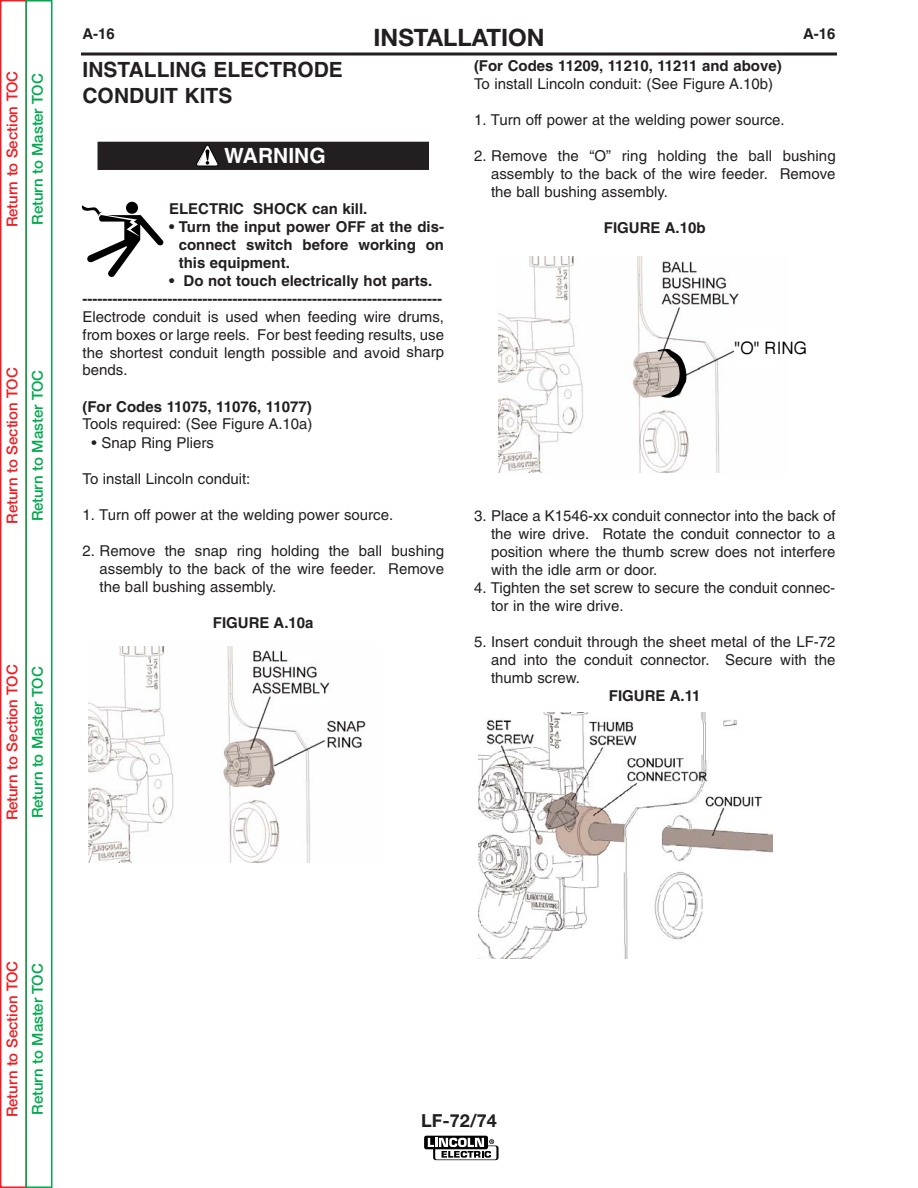
<style>
.page{position:relative;width:918px;height:1188px;background:#fff}
.page>*{position:absolute;margin:0;border:0;box-sizing:border-box;transform-origin:0 0}
.t1{font:700 24px "Helvetica Neue";color:#231f20}
.t2{font:700 21px/25.2px "Helvetica";color:#231f20}
.t3{font:700 21px "Helvetica";color:#fff}
.t4{font:700 18px "Helvetica Neue";color:#231f20}
.t5{font:17.1px "Helvetica+T42+KDNQLH";color:#000}
.t6{font:15px/18px "Helvetica";color:#231f20;text-align:justify}
.t7{font:700 15px/18px "Helvetica";color:#231f20;text-align:justify}
.t8{font:500 15px "Helvetica Neue";letter-spacing:-.005em;color:#ee1e24}
.t9{font:500 15px "Helvetica Neue";letter-spacing:-.01em;color:#00a94e}
</style>
<div class="page">
<svg style="left:424px;top:1136px;width:64px;height:13px"></svg>
<svg style="left:428px;top:1138px;width:71px;height:23px"></svg>
<div style="left:0;top:0;width:27px;height:1188px;border:2px solid #ee1e24"></div>
<div style="left:26px;top:0;width:26px;height:1188px;border:2px solid #00a94e"></div>
<svg style="left:81px;top:52px;width:756px;height:4px;background:#595657"></svg>
<svg style="left:126px;top:202px;width:12px;height:12px"></svg>
<svg style="left:82px;top:205px;width:82px;height:72px"></svg>
<div style="left:98px;top:142px;width:331px;height:28px;background:#231f20"></div>
<div style="left:94px;top:139px;width:338px;height:34px;border:3px solid #fff"></div>
<svg style="left:196px;top:145px;width:22px;height:21px"></svg>
<img style="left:89px;top:646px;width:277px;height:216px">
<img style="left:498px;top:257px;width:241px;height:216px">
<div style="left:734px;top:327px;width:47px;height:43px;background:#fff"></div>
<svg style="left:658px;top:348px;width:28px;height:50px"></svg>
<img style="left:478px;top:713px;width:294px;height:245px">
<p class="t8" style="left:7px;top:227px;width:158px;rotate:-90deg">Return to Section TOC</p>
<p class="t8" style="left:7px;top:524px;width:158px;rotate:-90deg">Return to Section TOC</p>
<p class="t8" style="left:7px;top:820px;width:158px;rotate:-90deg">Return to Section TOC</p>
<p class="t7" style="left:82px;top:26px;width:34px">A-16</p>
<h1 class="t1" style="left:373px;top:22px;width:173px">INSTALLATION</h1>
<p class="t7" style="left:803px;top:26px;width:34px">A-16</p>
<p class="t9" style="left:32px;top:225px;width:153px;rotate:-90deg">Return to Master TOC</p>
<h2 class="t2" style="left:82px;top:59px;width:262px">INSTALLING ELECTRODE<br>CONDUIT KITS</h2>
<h2 class="t3" style="left:224px;top:147px;width:103px">WARNING</h2>
<p class="t7" style="left:169px;top:200px;width:200px">ELECTRIC SHOCK can kill.</p>
<p class="t7" style="left:179px;top:218px;width:267px;text-indent:-10px">• Turn the input power OFF at the dis&shy;connect switch before working on this equipment.</p>
<p class="t7" style="left:83px;top:272px;width:361px;text-indent:87px">• Do not touch electrically hot parts. ------------------------------------------------------------------------</p>
<p class="t6" style="left:82px;top:309px;width:363px">Electrode conduit is used when feeding wire drums, from boxes or large reels. For best feeding results, use the shortest conduit length possible and avoid sharp bends.</p>
<p class="t7" style="left:82px;top:398px;width:231px">(For Codes 11075, 11076, 11077)</p>
<p class="t6" style="left:82px;top:416px;width:232px">Tools required: (See Figure A.10a)</p>
<p class="t6" style="left:92px;top:435px;width:124px">• Snap Ring Pliers</p>
<p class="t6" style="left:82px;top:471px;width:169px">To install Lincoln conduit:</p>
<p class="t6" style="left:82px;top:507px;width:312px">1. Turn off power at the welding power source.</p>
<p class="t6" style="left:100px;top:543px;width:346px;text-indent:-17px">2. Remove the snap ring holding the ball bushing assembly to the back of the wire feeder. Remove the ball bushing assembly.</p>
<p class="t7" style="left:213px;top:614px;width:102px">FIGURE A.10a</p>
<p class="t9" style="left:32px;top:521px;width:153px;rotate:-90deg">Return to Master TOC</p>
<p class="t9" style="left:32px;top:818px;width:153px;rotate:-90deg">Return to Master TOC</p>
<p class="t7" style="left:474px;top:58px;width:309px">(For Codes 11209, 11210, 11211 and above)</p>
<p class="t6" style="left:474px;top:77px;width:301px">To install Lincoln conduit: (See Figure A.10b)</p>
<p class="t6" style="left:474px;top:113px;width:312px">1. Turn off power at the welding power source.</p>
<p class="t6" style="left:491px;top:149px;width:346px;text-indent:-17px">2. Remove the “O” ring holding the ball bushing assembly to the back of the wire feeder. Remove the ball bushing assembly.</p>
<p class="t7" style="left:604px;top:220px;width:103px">FIGURE A.10b</p>
<p class="t5" style="left:734px;top:337px;width:74px">"O" RING</p>
<p class="t6" style="left:491px;top:509px;width:346px;text-indent:-17px">3. Place a K1546-xx conduit connector into the back of the wire drive. Rotate the conduit connector to a position where the thumb screw does not interfere with the idle arm or door.</p>
<p class="t6" style="left:491px;top:581px;width:346px;text-indent:-17px">4. Tighten the set screw to secure the conduit connec&shy;tor in the wire drive.</p>
<p class="t6" style="left:491px;top:635px;width:346px;text-indent:-17px">5. Insert conduit through the sheet metal of the LF-72 and into the conduit connector. Secure with the thumb screw.</p>
<p class="t7" style="left:609px;top:688px;width:93px">FIGURE A.11</p>
<p class="t8" style="left:7px;top:1117px;width:158px;rotate:-90deg">Return to Section TOC</p>
<p class="t9" style="left:32px;top:1115px;width:153px;rotate:-90deg">Return to Master TOC</p>
<p class="t4" style="left:421px;top:1109px;width:77px">LF-72/74</p>
</div>
